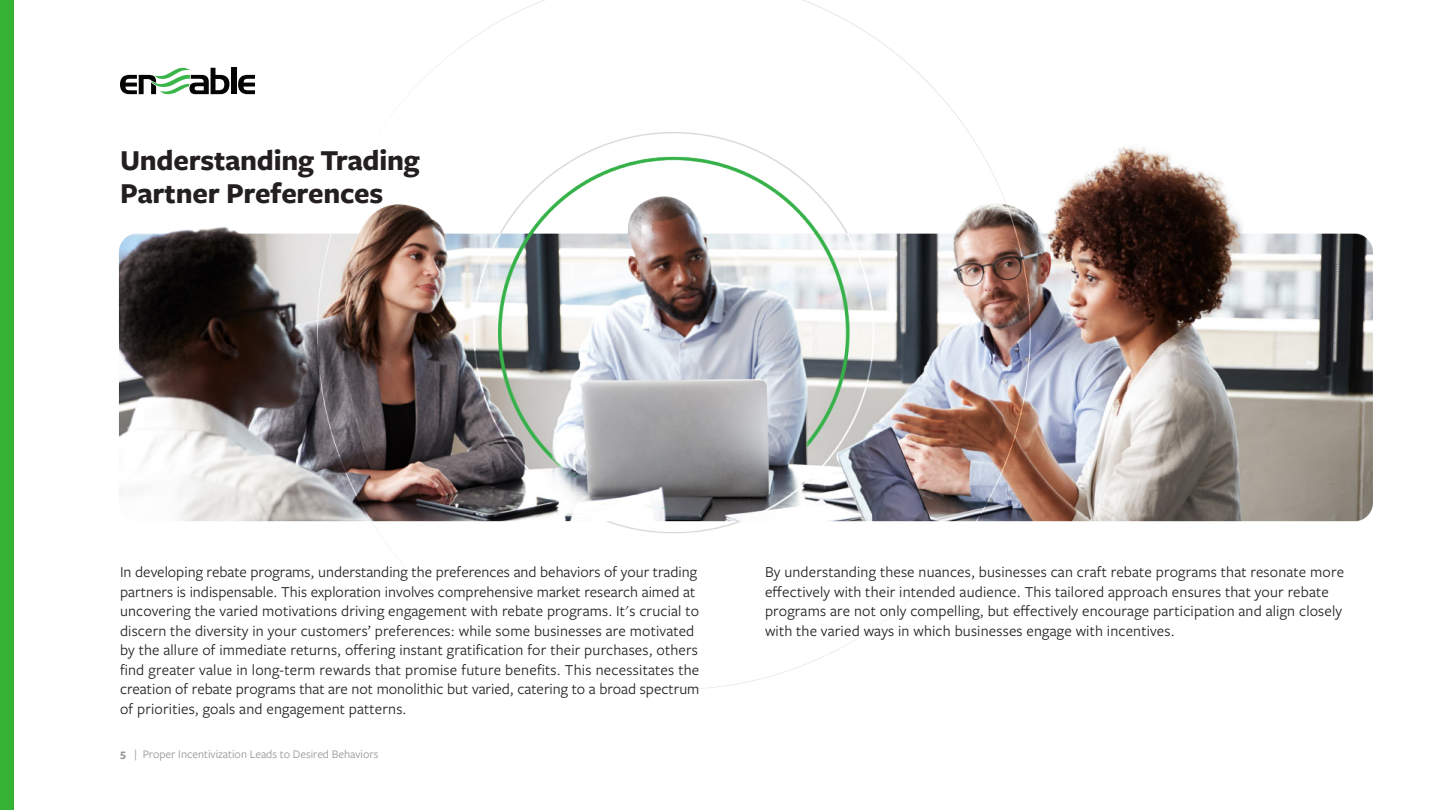
<style>
.page{position:relative;width:1440px;height:810px;background:#fff}
.page>*{position:absolute;margin:0;border:0;box-sizing:border-box;transform-origin:0 0}
.t1{font:700 30px "Freight Sans Pro";letter-spacing:-.01em;color:#231f20}
.body_copy{font:15.75px/19.5px "Freight Sans Pro";letter-spacing:.01em;color:#231f20}
.t2{font:12px "Freight Sans LF Pro";color:#939598}
.s1{font-weight:700}
</style>
<div class="page">
<img style="left:118px;top:0;width:1255px;height:690px">
<div style="left:0;top:0;width:14px;height:810px;background:#34b233"></div>
<div style="left:231px;top:68px;width:5px;height:26px;background:#040503"></div>
<svg style="left:238px;top:75px;width:17px;height:19px"></svg>
<svg style="left:120px;top:68px;width:110px;height:26px"></svg>
<h3 class="t1" style="left:120px;top:140px;width:301px">Understanding Trading</h3>
<h3 class="t1" style="left:120px;top:172px;width:265px">Partner Preferences</h3>
<p class="body_copy" style="left:120px;top:562px;width:581px">In developing rebate programs, understanding the preferences and behaviors of your trading partners is indispensable. This exploration involves comprehensive market research aimed at uncovering the varied motivations driving engagement with rebate programs. It's crucial to discern the diversity in your customers’ preferences: while some businesses are motivated by the allure of immediate returns, offering instant gratification for their purchases, others find greater value in long-term rewards that promise future benefits. This necessitates the creation of rebate programs that are not monolithic but varied, catering to a broad spectrum of priorities, goals and engagement patterns.</p>
<p class="body_copy" style="left:765px;top:562px;width:581px">By understanding these nuances, businesses can craft rebate programs that resonate more effectively with their intended audience. This tailored approach ensures that your rebate programs are not only compelling, but effectively encourage participation and align closely with the varied ways in which businesses engage with incentives.</p>
<p class="t2" style="left:120px;top:746px;width:260px"><span class="s1">5</span> | Proper Incentivization Leads to Desired Behaviors</p>
</div>
